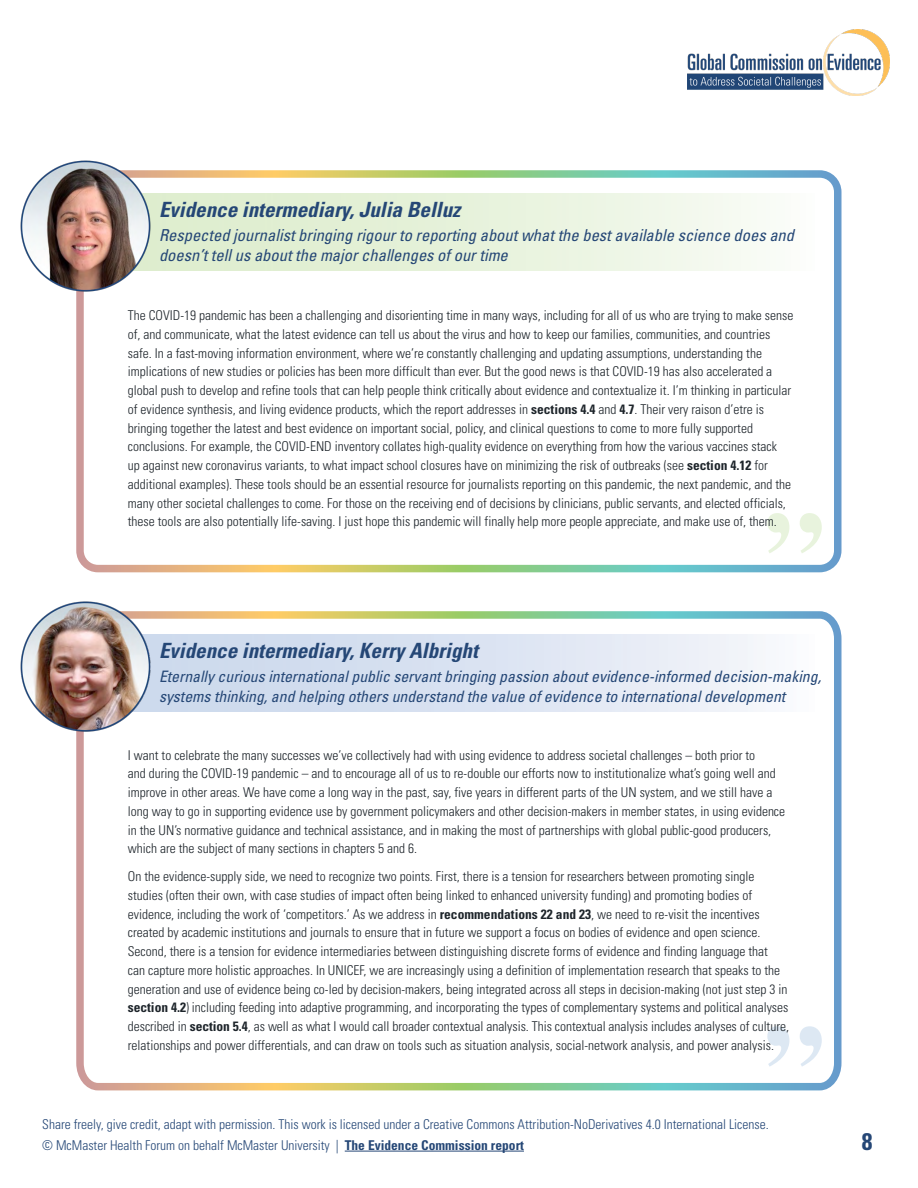
<style>
.page{position:relative;width:918px;height:1188px;background:#fff}
.page>*{position:absolute;margin:0;border:0;box-sizing:border-box;transform-origin:0 0}
.t1{font:700 120px "Times";color:#cce6b3}
.t2{font:700 120px "Times";color:#b3cce6}
.t3{font:700 condensed 24px "Univers";color:#254776}
.t4{font:italic 700 condensed 21px "Univers";color:#254776}
.t5{font:italic condensed 16.5px/19.5px "Univers";color:#254776}
.t6{font:italic condensed 15.75px/19.5px "Univers";color:#254776}
.t7{font:300 condensed 13.5px/18.8px "Univers";color:#1e252b}
.t8{font:300 condensed 13.5px/21px "Univers";color:#254776}
.s1{font-weight:700}
</style>
<div class="page">
<hr style="left:345px;top:1151px;width:179px;height:1px;background:#254776">
<img style="left:688px;top:29px;width:202px;height:66px">
<div style="left:76px;top:170px;width:766px;height:402px;border:8px solid #fff;border-radius:18px"></div>
<img style="left:20px;top:160px;width:137px;height:134px">
<svg style="left:76px;top:611px;width:766px;height:480px"></svg>
<img style="left:157px;top:634px;width:658px;height:78px">
<img style="left:20px;top:601px;width:137px;height:134px">
<h3 class="t4" style="left:159px;top:197px;width:303px">Evidence intermediary, Julia Belluz</h3>
<p class="t5" style="left:159px;top:225px;width:637px">Respected journalist bringing rigour to reporting about what the best available science does and doesn’t tell us about the major challenges of our time</p>
<p class="t7" style="left:128px;top:306px;width:667px">The COVID-19 pandemic has been a challenging and disorienting time in many ways, including for all of us who are trying to make sense of, and communicate, what the latest evidence can tell us about the virus and how to keep our families, communities, and countries safe. In a fast-moving information environment, where we’re constantly challenging and updating assumptions, understanding the implications of new studies or policies has been more difficult than ever. But the good news is that COVID-19 has also accelerated a global push to develop and refine tools that can help people think critically about evidence and contextualize it. I’m thinking in particular of evidence synthesis, and living evidence products, which the report addresses in <span class="s1">sections 4.4</span> and <span class="s1">4.7</span>. Their very raison d’etre is bringing together the latest and best evidence on important social, policy, and clinical questions to come to more fully supported conclusions. For example, the COVID-END inventory collates high-quality evidence on everything from how the various vaccines stack<br>up against new coronavirus variants, to what impact school closures have on minimizing the risk of outbreaks (see <span class="s1">section 4.12</span> for additional examples). These tools should be an essential resource for journalists reporting on this pandemic, the next pandemic, and the many other societal challenges to come. For those on the receiving end of decisions by clinicians, public servants, and elected officials, these tools are also potentially life-saving. I just hope this pandemic will finally help more people appreciate, and make use of, them.</p>
<h1 class="t1" style="left:826px;top:626px;width:62px;rotate:-180deg">“</h1>
<h3 class="t4" style="left:159px;top:638px;width:320px">Evidence intermediary, Kerry Albright</h3>
<p class="t6" style="left:159px;top:666px;width:664px">Eternally curious international public servant bringing passion about evidence-informed decision-making, systems thinking, and helping others understand the value of evidence to international development</p>
<p class="t7" style="left:128px;top:745px;width:659px">I want to celebrate the many successes we’ve collectively had with using evidence to address societal challenges – both prior to<br>and during the COVID-19 pandemic – and to encourage all of us to re-double our efforts now to institutionalize what’s going well and improve in other areas. We have come a long way in the past, say, five years in different parts of the UN system, and we still have a long way to go in supporting evidence use by government policymakers and other decision-makers in member states, in using evidence in the UN’s normative guidance and technical assistance, and in making the most of partnerships with global public-good producers, which are the subject of many sections in chapters 5 and 6.</p>
<p class="t7" style="left:128px;top:867px;width:663px">On the evidence-supply side, we need to recognize two points. First, there is a tension for researchers between promoting single studies (often their own, with case studies of impact often being linked to enhanced university funding) and promoting bodies of evidence, including the work of ‘competitors.’ As we address in <span class="s1">recommendations 22 and 23</span>, we need to re-visit the incentives created by academic institutions and journals to ensure that in future we support a focus on bodies of evidence and open science.<br>Second, there is a tension for evidence intermediaries between distinguishing discrete forms of evidence and finding language that<br>can capture more holistic approaches. In UNICEF, we are increasingly using a definition of implementation research that speaks to the generation and use of evidence being co-led by decision-makers, being integrated across all steps in decision-making (not just step 3 in <span class="s1">section 4.2</span>) including feeding into adaptive programming, and incorporating the types of complementary systems and political analyses described in <span class="s1">section 5.4</span>, as well as what I would call broader contextual analysis. This contextual analysis includes analyses of culture, relationships and power differentials, and can draw on tools such as situation analysis, social-network analysis, and power analysis.</p>
<h1 class="t2" style="left:826px;top:1139px;width:62px;rotate:-180deg">“</h1>
<p class="t8" style="left:42px;top:1114px;width:728px">Share freely, give credit, adapt with permission. This work is licensed under a Creative Commons Attribution-NoDerivatives 4.0 International License. © McMaster Health Forum on behalf McMaster University | <span class="s1">The Evidence Commission report</span></p>
<h2 class="t3" style="left:862px;top:1127px;width:12px">8</h2>
</div>
